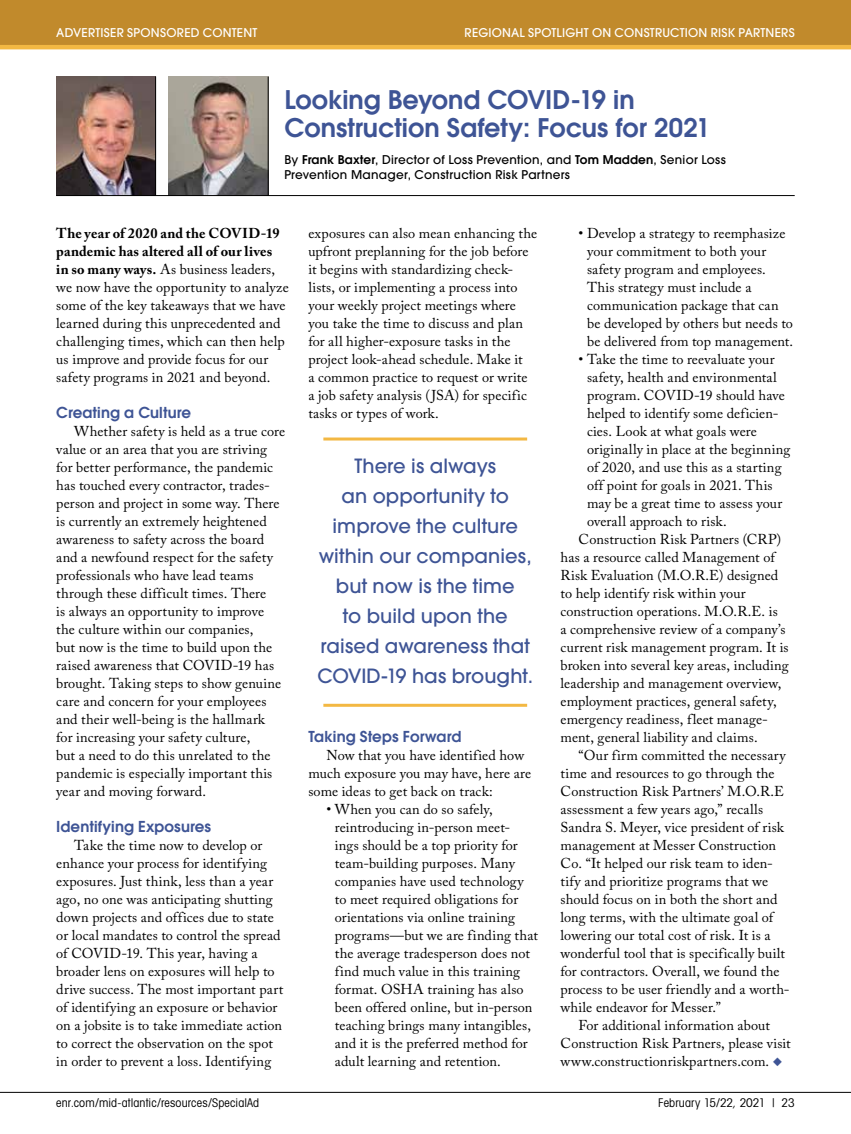
<style>
.page{position:relative;width:851px;height:1134px;background:#fff}
.page>*{position:absolute;margin:0;border:0;box-sizing:border-box;transform-origin:0 0}
.t1{font:600 25.5px/28.5px "Avant Garde";letter-spacing:-.005em;color:#3e5495}
.t2{font:500 19.5px/30px "Avant Garde";letter-spacing:.005em;color:#3e5495;text-align:center}
.t3{font:600 15px "Avant Garde";letter-spacing:.005em;color:#3e5495}
.t4{font:14.25px/18px "Adobe Caslon Pro";letter-spacing:.01em;color:#000}
.t5{font:500 12px/15px "Avant Garde";letter-spacing:.02em;color:#000}
.t6{font:500 12px "Avant Garde";letter-spacing:.02em;color:#fff}
.t7{font:condensed 12px "Avant Garde";letter-spacing:.01em;color:#000}
.s1{font-weight:600}
.s2{font-weight:700}
.s3{color:#3e5495}
</style>
<div class="page">
<div style="left:0;top:0;width:850px;height:47px;background:#c18a2c"></div>
<hr style="left:0;top:1092px;width:850px;height:1px;background:#000">
<hr style="left:0;top:45px;width:850px;height:4px;background:#f3b843">
<img style="left:56px;top:77px;width:99px;height:118px">
<hr style="left:155px;top:76px;width:1px;height:120px;background:#000">
<img style="left:169px;top:77px;width:99px;height:118px">
<hr style="left:268px;top:77px;width:1px;height:119px;background:#000">
<hr style="left:323px;top:704px;width:204px;height:3px;background:#f3b843">
<hr style="left:323px;top:438px;width:204px;height:3px;background:#f3b843">
<hr style="left:56px;top:195px;width:738px;height:1px;background:#000">
<p class="t6" style="left:56px;top:25px;width:202px">ADVERTISER SPONSORED CONTENT</p>
<p class="t6" style="left:464px;top:25px;width:331px">REGIONAL SPOTLIGHT ON CONSTRUCTION RISK PARTNERS</p>
<h1 class="t1" style="left:284px;top:85px;width:427px">Looking Beyond COVID-19 in<br>Construction Safety: Focus for 2021</h1>
<p class="t5" style="left:284px;top:153px;width:443px">By <span class="s1">Frank Baxter</span>, Director of Loss Prevention, and <span class="s1">Tom Madden</span>, Senior Loss<br>Prevention Manager, Construction Risk Partners</p>
<p class="t4" style="left:56px;top:225px;width:234px"><span class="s2">The year of 2020 and the COVID-19 pandemic has altered all of our lives<br>in so many ways.</span> As business leaders, we now have the opportunity to analyze some of the key takeaways that we have learned during this unprecedented and challenging times, which can then help us improve and provide focus for our safety programs in 2021 and beyond.</p>
<p class="t3" style="left:56px;top:403px;width:136px">Creating a Culture</p>
<p class="t4" style="left:56px;top:423px;width:230px;text-indent:18px">Whether safety is held as a true core value or an area that you are striving for better performance, the pandemic has touched every contractor, trades&shy;person and project in some way. There is currently an extremely heightened awareness to safety across the board and a newfound respect for the safety professionals who have lead teams through these difficult times. There<br>is always an opportunity to improve the culture within our companies,<br>but now is the time to build upon the raised awareness that COVID-19 has brought. Taking steps to show genuine care and concern for your employees and their well-being is the hallmark<br>for increasing your safety culture,<br>but a need to do this unrelated to the pandemic is especially important this year and moving forward.</p>
<p class="t3" style="left:56px;top:817px;width:156px">Identifying Exposures</p>
<p class="t4" style="left:56px;top:837px;width:228px;text-indent:18px">Take the time now to develop or enhance your process for identifying exposures. Just think, less than a year ago, no one was anticipating shutting down projects and offices due to state or local mandates to control the spread of COVID-19. This year, having a broader lens on exposures will help to drive success. The most important part of identifying an exposure or behavior on a jobsite is to take immediate action to correct the observation on the spot in order to prevent a loss. Identifying</p>
<p class="t4" style="left:308px;top:225px;width:230px">exposures can also mean enhancing the upfront preplanning for the job before it begins with standardizing check&shy;lists, or implementing a process into your weekly project meetings where you take the time to discuss and plan for all higher-exposure tasks in the project look-ahead schedule. Make it<br>a common practice to request or write<br>a job safety analysis (JSA) for specific tasks or types of work.</p>
<h2 class="t2" style="left:317px;top:451px;width:217px">There is always<br>an opportunity to improve the culture within our companies, but now is the time<br>to build upon the raised awareness that<br>COVID-19 has brought.</h2>
<p class="t3" style="left:308px;top:727px;width:154px">Taking Steps Forward</p>
<p class="t4" style="left:308px;top:747px;width:224px;text-indent:18px">Now that you have identified how much exposure you may have, here are some ideas to get back on track:</p>
<p class="t4" style="left:335px;top:801px;width:204px;text-indent:-8px">• When you can do so safely, reintroducing in-person meet-<br>ings should be a top priority for team-building purposes. Many companies have used technology to meet required obligations for orientations via online training programs—but we are finding that the average tradesperson does not find much value in this training format. OSHA training has also been offered online, but in-person teaching brings many intangibles, and it is the preferred method for adult learning and retention.</p>
<p class="t4" style="left:587px;top:225px;width:208px;text-indent:-8px">• Develop a strategy to reemphasize your commitment to both your safety program and employees.<br>This strategy must include a communication package that can be developed by others but needs to be delivered from top management.</p>
<p class="t4" style="left:578px;top:351px;width:197px">• Take the time to reevaluate your</p>
<p class="t4" style="left:587px;top:369px;width:191px">safety, health and environmental</p>
<p class="t4" style="left:587px;top:387px;width:199px">program. COVID-19 should have</p>
<p class="t4" style="left:587px;top:405px;width:193px">helped to identify some deficien-</p>
<p class="t4" style="left:587px;top:423px;width:171px">cies. Look at what goals were</p>
<p class="t4" style="left:587px;top:441px;width:205px">originally in place at the beginning</p>
<p class="t4" style="left:587px;top:459px;width:196px">of 2020, and use this as a starting</p>
<p class="t4" style="left:587px;top:477px;width:187px">off point for goals in 2021. This</p>
<p class="t4" style="left:587px;top:495px;width:197px">may be a great time to assess your</p>
<p class="t4" style="left:587px;top:513px;width:141px">overall approach to risk.</p>
<p class="t4" style="left:578px;top:531px;width:204px">Construction Risk Partners (CRP)</p>
<p class="t4" style="left:560px;top:549px;width:216px">has a resource called Management of</p>
<p class="t4" style="left:560px;top:567px;width:219px">Risk Evaluation (M.O.R.E) designed</p>
<p class="t4" style="left:560px;top:585px;width:187px">to help identify risk within your</p>
<p class="t4" style="left:560px;top:602px;width:219px">construction operations. M.O.R.E. is</p>
<p class="t4" style="left:560px;top:620px;width:226px">a comprehensive review of a company’s</p>
<p class="t4" style="left:560px;top:638px;width:229px">current risk management program. It is</p>
<p class="t4" style="left:560px;top:656px;width:230px">broken into several key areas, including</p>
<p class="t4" style="left:560px;top:674px;width:222px">leadership and management overview,</p>
<p class="t4" style="left:560px;top:692px;width:217px">employment practices, general safety,</p>
<p class="t4" style="left:560px;top:710px;width:209px">emergency readiness, fleet manage-</p>
<p class="t4" style="left:560px;top:728px;width:199px">ment, general liability and claims.</p>
<p class="t4" style="left:578px;top:746px;width:208px">“Our firm committed the necessary</p>
<p class="t4" style="left:560px;top:764px;width:216px">time and resources to go through the</p>
<p class="t4" style="left:560px;top:782px;width:225px">Construction Risk Partners’ M.O.R.E</p>
<p class="t4" style="left:560px;top:800px;width:204px">assessment a few years ago,” recalls</p>
<p class="t4" style="left:560px;top:818px;width:225px">Sandra S. Meyer, vice president of risk</p>
<p class="t4" style="left:560px;top:836px;width:217px">management at Messer Construction</p>
<p class="t4" style="left:560px;top:854px;width:214px">Co. “It helped our risk team to iden-</p>
<p class="t4" style="left:560px;top:872px;width:209px">tify and prioritize programs that we</p>
<p class="t4" style="left:560px;top:890px;width:218px">should focus on in both the short and</p>
<p class="t4" style="left:560px;top:908px;width:214px">long terms, with the ultimate goal of</p>
<p class="t4" style="left:560px;top:926px;width:211px">lowering our total cost of risk. It is a</p>
<p class="t4" style="left:560px;top:944px;width:226px">wonderful tool that is specifically built</p>
<p class="t4" style="left:560px;top:962px;width:220px">for contractors. Overall, we found the</p>
<p class="t4" style="left:560px;top:980px;width:230px">process to be user friendly and a worth-</p>
<p class="t4" style="left:560px;top:998px;width:162px">while endeavor for Messer.”</p>
<p class="t4" style="left:578px;top:1016px;width:193px">For additional information about</p>
<p class="t4" style="left:560px;top:1034px;width:232px">Construction Risk Partners, please visit</p>
<p class="t4" style="left:560px;top:1052px;width:223px">www.constructionriskpartners.com. <span class="s3">◆</span></p>
<p class="t7" style="left:56px;top:1095px;width:204px">enr.com/mid-atlantic/resources/SpecialAd</p>
<p class="t7" style="left:658px;top:1095px;width:138px">February 15/22, 2021 | 23</p>
</div>
